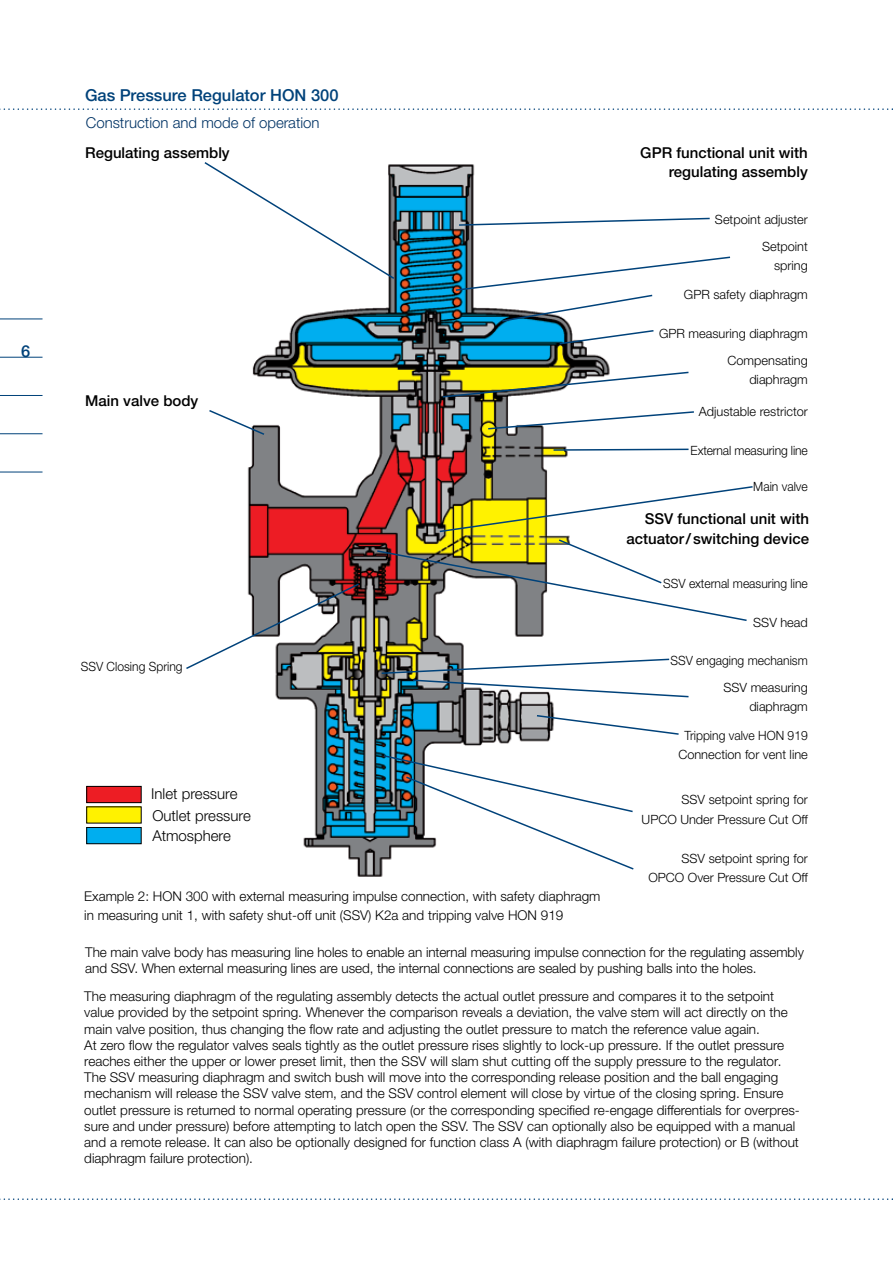
<style>
.page{position:relative;width:893px;height:1263px;background:#fff}
.page>*{position:absolute;margin:0;border:0;box-sizing:border-box;transform-origin:0 0}
.t1{font:500 16.5px "Helvetica Neue LTW1 G";color:#00427a}
.t2{font:500 15px/19.2px "Helvetica Neue LTW1 G";color:#000;text-align:right}
.t3{font:300 15px/20.2px "Helvetica Neue LTW1 G";color:#000}
.t4{font:300 15px "Helvetica Neue LTW1 G";color:#003365}
.t5{font:300 13.5px/16.2px "Helvetica Neue LTW1 G";color:#000}
.t6{font:300 12.75px/27px "Helvetica Neue LTW1 G";color:#000;text-align:right}
.t7{font:300 12.75px/27px "Helvetica Neue LTW1 G";color:#000;text-align:right;scale:.95 1}
</style>
<div class="page">
<hr style="left:0;top:319px;width:43px;height:1px;background:#00427a">
<hr style="left:0;top:357px;width:43px;height:1px;background:#00427a">
<hr style="left:0;top:395px;width:43px;height:1px;background:#00427a">
<hr style="left:0;top:433px;width:43px;height:1px;background:#00427a">
<hr style="left:0;top:472px;width:43px;height:1px;background:#00427a">
<svg style="left:0;top:108px;width:893px;height:2px"></svg>
<svg style="left:0;top:1198px;width:893px;height:2px"></svg>
<img style="left:247px;top:164px;width:363px;height:713px">
<div style="left:87px;top:807px;width:54px;height:16px;background:#fff200"></div>
<div style="left:87px;top:827px;width:54px;height:17px;background:#00aeef"></div>
<div style="left:86px;top:827px;width:56px;height:17px;border:1px solid #000"></div>
<div style="left:87px;top:786px;width:54px;height:17px;background:#ed1d24"></div>
<div style="left:86px;top:786px;width:56px;height:17px;border:1px solid #000"></div>
<svg style="left:457px;top:217px;width:253px;height:10px"></svg>
<svg style="left:454px;top:256px;width:277px;height:67px"></svg>
<svg style="left:558px;top:329px;width:96px;height:16px"></svg>
<svg style="left:441px;top:371px;width:248px;height:27px"></svg>
<svg style="left:487px;top:410px;width:207px;height:20px"></svg>
<svg style="left:382px;top:754px;width:252px;height:117px"></svg>
<svg style="left:209px;top:409px;width:57px;height:27px"></svg>
<svg style="left:204px;top:162px;width:192px;height:118px"></svg>
<svg style="left:535px;top:714px;width:144px;height:22px"></svg>
<svg style="left:380px;top:658px;width:309px;height:40px"></svg>
<svg style="left:552px;top:448px;width:137px;height:3px"></svg>
<svg style="left:376px;top:485px;width:377px;height:137px"></svg>
<svg style="left:186px;top:582px;width:175px;height:88px"></svg>
<p class="t1" style="left:21px;top:341px;width:11px">6</p>
<p class="t1" style="left:85px;top:85px;width:255px">Gas Pressure Regulator HON 300</p>
<p class="t4" style="left:86px;top:113px;width:235px">Construction and mode of operation</p>
<p class="t2" style="left:85px;top:143px;width:146px">Regulating assembly</p>
<p class="t2" style="left:85px;top:391px;width:115px">Main valve body</p>
<p class="t7" style="left:81px;top:653px;width:109px">SSV Closing Spring</p>
<p class="t3" style="left:151px;top:784px;width:88px">Inlet pressure</p>
<p class="t3" style="left:152px;top:805px;width:100px">Outlet pressure<br>Atmosphere</p>
<p class="t5" style="left:84px;top:886px;width:518px;line-height:19.2px">Example 2: HON 300 with external measuring impulse connection, with safety diaphragm in measuring unit 1, with safety shut-off unit (SSV) K2a and tripping valve HON 919</p>
<p class="t2" style="left:640px;top:143px;width:169px">GPR functional unit with regulating assembly</p>
<p class="t6" style="left:715px;top:205px;width:94px">Setpoint adjuster<br>Setpoint</p>
<p class="t6" style="left:774px;top:252px;width:35px">spring</p>
<p class="t6" style="left:684px;top:280px;width:125px">GPR safety diaphragm</p>
<p class="t6" style="left:659px;top:319px;width:150px">GPR measuring diaphragm<br>Compensating</p>
<p class="t6" style="left:749px;top:366px;width:60px">diaphragm</p>
<p class="t6" style="left:699px;top:397px;width:110px">Adjustable restrictor</p>
<p class="t7" style="left:691px;top:436px;width:125px">External measuring line</p>
<p class="t7" style="left:753px;top:472px;width:59px">Main valve</p>
<p class="t2" style="left:626px;top:509px;width:184px">SSV functional unit with actuator/switching device</p>
<p class="t7" style="left:663px;top:570px;width:154px">SSV external measuring line</p>
<p class="t6" style="left:753px;top:609px;width:56px">SSV head</p>
<p class="t7" style="left:670px;top:646px;width:146px">SSV engaging mechanism<br>SSV measuring</p>
<p class="t6" style="left:749px;top:693px;width:60px">diaphragm</p>
<p class="t7" style="left:678px;top:725px;width:138px;line-height:19.5px;text-align:center">Tripping valve HON 919<br>Connection for vent line</p>
<p class="t6" style="left:642px;top:790px;width:168px;line-height:19.5px">SSV setpoint spring for<br>UPCO Under Pressure Cut Off</p>
<p class="t6" style="left:648px;top:848px;width:161px;line-height:19.5px">SSV setpoint spring for<br>OPCO Over Pressure Cut Off</p>
<p class="t5" style="left:85px;top:944px;width:720px">The main valve body has measuring line holes to enable an internal measuring impulse connection for the regulating assembly and SSV. When external measuring lines are used, the internal connections are sealed by pushing balls into the holes.</p>
<p class="t5" style="left:84px;top:988px;width:717px">The measuring diaphragm of the regulating assembly detects the actual outlet pressure and compares it to the setpoint value provided by the setpoint spring. Whenever the comparison reveals a deviation, the valve stem will act directly on the main valve position, thus changing the flow rate and adjusting the outlet pressure to match the reference value again.<br>At zero flow the regulator valves seals tightly as the outlet pressure rises slightly to lock-up pressure. If the outlet pressure reaches either the upper or lower preset limit, then the SSV will slam shut cutting off the supply pressure to the regulator.<br>The SSV measuring diaphragm and switch bush will move into the corresponding release position and the ball engaging mechanism will release the SSV valve stem, and the SSV control element will close by virtue of the closing spring. Ensure outlet pressure is returned to normal operating pressure (or the corresponding specified re-engage differentials for overpres&shy;sure and under pressure) before attempting to latch open the SSV. The SSV can optionally also be equipped with a manual and a remote release. It can also be optionally designed for function class A (with diaphragm failure protection) or B (without diaphragm failure protection).</p>
</div>
